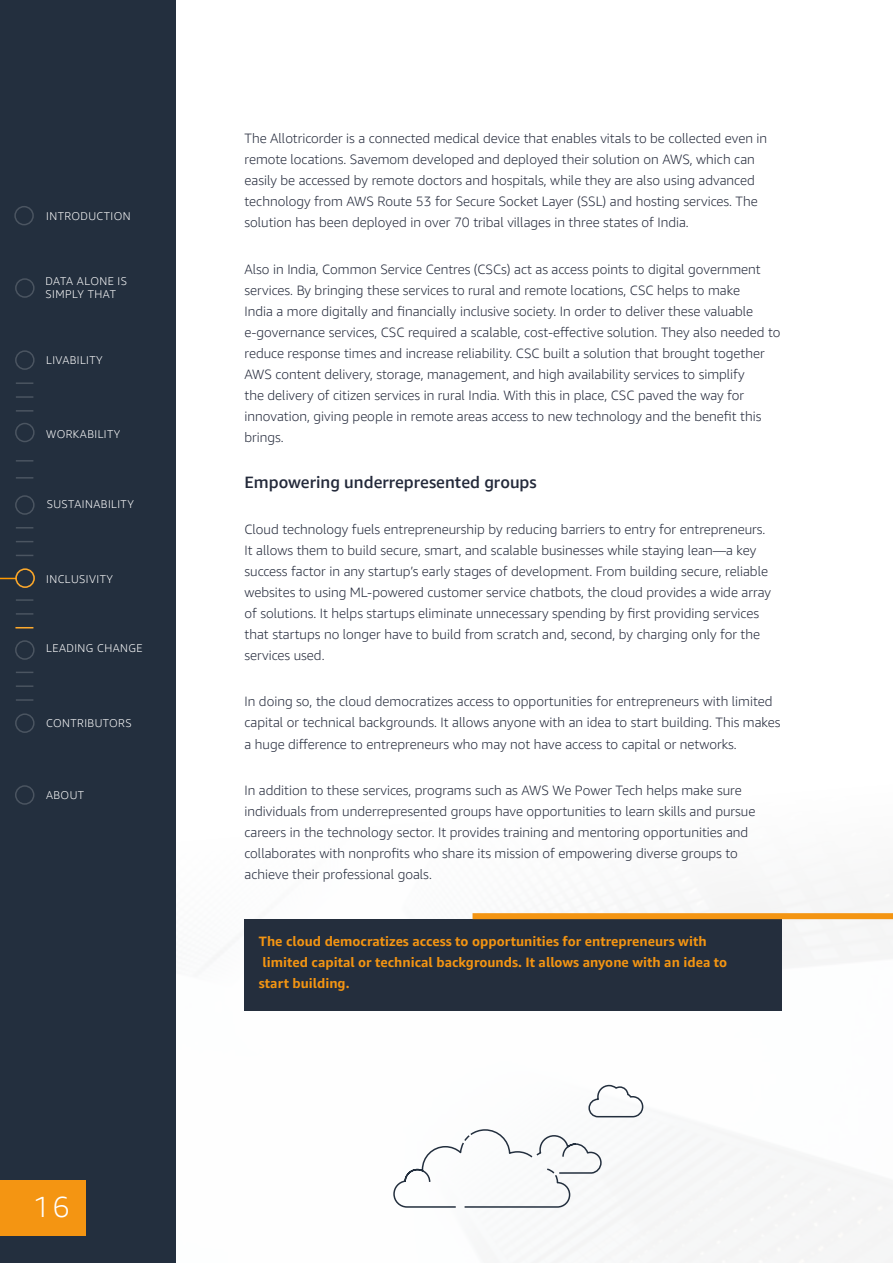
<style>
.page{position:relative;width:893px;height:1263px;background:#fff}
.page>*{position:absolute;margin:0;border:0;box-sizing:border-box;transform-origin:0 0}
.t1{font:300 29.1px "Amazon Ember";color:#fff}
.t2{font:500 16.5px "Amazon Ember";color:#23293a}
.t3{font:300 13.5px/21px "Amazon Ember";color:#23293a}
.t4{font:700 13.5px/21px "Amazon Ember";color:#f49512}
.t5{font:300 11.25px/13.5px "Amazon Ember";letter-spacing:.04em;color:#fff}
</style>
<div class="page">
<div style="left:0;top:0;width:176px;height:1263px;background:#232f3e"></div>
<div style="left:244px;top:919px;width:538px;height:92px;background:#242e3d"></div>
<svg style="left:393px;top:1084px;width:251px;height:124px"></svg>
<svg style="left:0;top:578px;width:15px;height:1px"></svg>
<div style="left:472px;top:913px;width:421px;height:6px;background:#f49512"></div>
<div style="left:0;top:1180px;width:86px;height:55px;background:#f49512"></div>
<div style="left:15px;top:713px;width:20px;height:20px;border:2px solid #f0f1f1;border-radius:50%"></div>
<div style="left:15px;top:278px;width:20px;height:20px;border:2px solid #f0f1f1;border-radius:50%"></div>
<div style="left:14px;top:206px;width:20px;height:19px;border:2px solid #f0f1f1;border-radius:50%"></div>
<div style="left:15px;top:785px;width:19px;height:20px;border:2px solid #f0f1f1;border-radius:50%"></div>
<svg style="left:16px;top:396px;width:17px;height:2px"></svg>
<div style="left:15px;top:350px;width:20px;height:20px;border:2px solid #f0f1f1;border-radius:50%"></div>
<svg style="left:16px;top:382px;width:17px;height:2px"></svg>
<svg style="left:16px;top:410px;width:17px;height:2px"></svg>
<div style="left:15px;top:495px;width:20px;height:20px;border:2px solid #f0f1f1;border-radius:50%"></div>
<svg style="left:16px;top:541px;width:17px;height:1px"></svg>
<svg style="left:16px;top:527px;width:17px;height:1px"></svg>
<svg style="left:16px;top:555px;width:17px;height:1px"></svg>
<svg style="left:16px;top:613px;width:17px;height:2px"></svg>
<div style="left:15px;top:568px;width:20px;height:20px;border:2px solid #f0f1f1;border-radius:50%"></div>
<svg style="left:16px;top:599px;width:17px;height:2px"></svg>
<svg style="left:15px;top:627px;width:18px;height:1px"></svg>
<div style="left:15px;top:640px;width:20px;height:20px;border:2px solid #f0f1f1;border-radius:50%"></div>
<svg style="left:16px;top:685px;width:17px;height:2px"></svg>
<svg style="left:16px;top:672px;width:17px;height:1px"></svg>
<svg style="left:16px;top:699px;width:17px;height:2px"></svg>
<div style="left:15px;top:423px;width:20px;height:19px;border:2px solid #f0f1f1;border-radius:50%"></div>
<svg style="left:16px;top:460px;width:17px;height:2px"></svg>
<svg style="left:16px;top:477px;width:17px;height:2px"></svg>
<p class="t5" style="left:46px;top:209px;width:86px">INTRODUCTION</p>
<p class="t5" style="left:46px;top:274px;width:83px">DATA ALONE IS<br>SIMPLY THAT</p>
<p class="t5" style="left:46px;top:353px;width:58px">LIVABILITY</p>
<p class="t5" style="left:46px;top:427px;width:76px">WORKABILITY</p>
<p class="t5" style="left:47px;top:497px;width:89px">SUSTAINABILITY</p>
<p class="t5" style="left:46px;top:572px;width:68px">INCLUSIVITY</p>
<p class="t5" style="left:46px;top:642px;width:98px">LEADING CHANGE</p>
<p class="t5" style="left:46px;top:716px;width:87px">CONTRIBUTORS</p>
<p class="t5" style="left:46px;top:788px;width:40px">ABOUT</p>
<h1 class="t1" style="left:32px;top:1188px;width:39px">16</h1>
<p class="t3" style="left:244px;top:128px;width:524px">The Allotricorder is a connected medical device that enables vitals to be collected even in remote locations. Savemom developed and deployed their solution on AWS, which can easily be accessed by remote doctors and hospitals, while they are also using advanced technology from AWS Route 53 for Secure Socket Layer (SSL) and hosting services. The solution has been deployed in over 70 tribal villages in three states of India.</p>
<p class="t3" style="left:244px;top:258px;width:537px">Also in India, Common Service Centres (CSCs) act as access points to digital government services. By bringing these services to rural and remote locations, CSC helps to make<br>India a more digitally and financially inclusive society. In order to deliver these valuable e-governance services, CSC required a scalable, cost-effective solution. They also needed to reduce response times and increase reliability. CSC built a solution that brought together AWS content delivery, storage, management, and high availability services to simplify<br>the delivery of citizen services in rural India. With this in place, CSC paved the way for innovation, giving people in remote areas access to new technology and the benefit this brings.</p>
<p class="t2" style="left:244px;top:472px;width:294px">Empowering underrepresented groups</p>
<p class="t3" style="left:244px;top:519px;width:528px">Cloud technology fuels entrepreneurship by reducing barriers to entry for entrepreneurs.<br>It allows them to build secure, smart, and scalable businesses while staying lean—a key success factor in any startup’s early stages of development. From building secure, reliable websites to using ML-powered customer service chatbots, the cloud provides a wide array of solutions. It helps startups eliminate unnecessary spending by first providing services that startups no longer have to build from scratch and, second, by charging only for the services used.</p>
<p class="t3" style="left:244px;top:691px;width:538px">In doing so, the cloud democratizes access to opportunities for entrepreneurs with limited capital or technical backgrounds. It allows anyone with an idea to start building. This makes a huge difference to entrepreneurs who may not have access to capital or networks.</p>
<p class="t3" style="left:244px;top:779px;width:512px">In addition to these services, programs such as AWS We Power Tech helps make sure individuals from underrepresented groups have opportunities to learn skills and pursue careers in the technology sector. It provides training and mentoring opportunities and collaborates with nonprofits who share its mission of empowering diverse groups to achieve their professional goals.</p>
<p class="t4" style="left:259px;top:931px;width:470px">The cloud democratizes access to opportunities for entrepreneurs with limited capital or technical backgrounds. It allows anyone with an idea to start building.</p>
</div>
